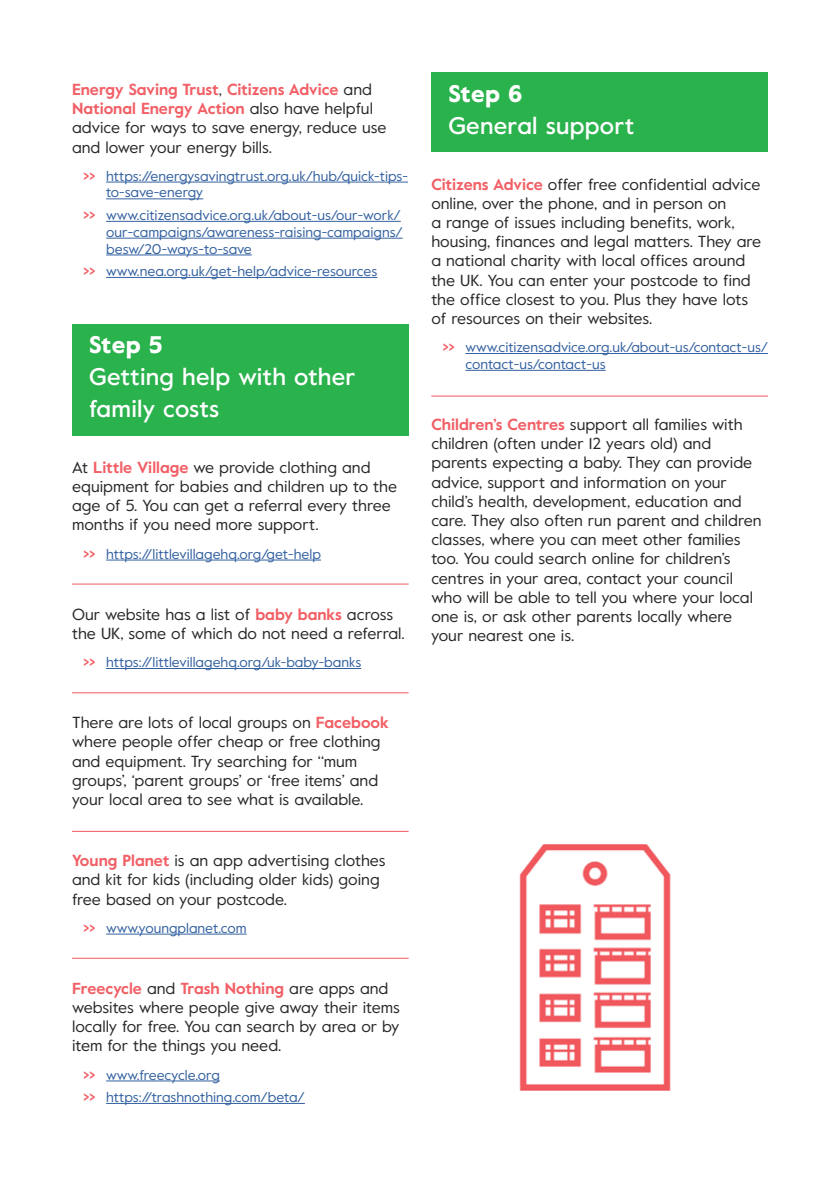
<style>
.page{position:relative;width:840px;height:1191px;background:#fff}
.page>*{position:absolute;margin:0;border:0;box-sizing:border-box;transform-origin:0 0}
.t1{font:500 24px/32px "Value";letter-spacing:.01em;color:#fff}
.t2{font:900 24px "Value";letter-spacing:.01em;color:#fff}
.t3{font:16px/19.2px "Value";color:#282827}
.t4{font:14px/16.8px "Value";color:#3361a0}
.s1{font-weight:700;color:#f16066}
</style>
<div class="page">
<div style="left:431px;top:72px;width:336px;height:79px;background:#2ab24d"></div>
<div style="left:72px;top:324px;width:336px;height:111px;background:#2ab24d"></div>
<hr style="left:106px;top:182px;width:302px;height:1px;background:#3361a0">
<hr style="left:106px;top:198px;width:97px;height:1px;background:#3361a0">
<hr style="left:106px;top:221px;width:294px;height:1px;background:#3361a0">
<hr style="left:106px;top:238px;width:296px;height:1px;background:#3361a0">
<hr style="left:106px;top:255px;width:146px;height:1px;background:#3361a0">
<hr style="left:106px;top:277px;width:271px;height:1px;background:#3361a0">
<hr style="left:106px;top:559px;width:215px;height:1px;background:#3361a0">
<hr style="left:106px;top:668px;width:255px;height:1px;background:#3361a0">
<hr style="left:106px;top:933px;width:140px;height:1px;background:#3361a0">
<hr style="left:106px;top:1080px;width:114px;height:1px;background:#3361a0">
<hr style="left:106px;top:1103px;width:199px;height:1px;background:#3361a0">
<hr style="left:465px;top:353px;width:302px;height:1px;background:#3361a0">
<hr style="left:465px;top:370px;width:140px;height:1px;background:#3361a0">
<hr style="left:72px;top:583px;width:336px;height:1px;background:#f0585e">
<hr style="left:72px;top:692px;width:336px;height:1px;background:#f0585e">
<hr style="left:72px;top:831px;width:336px;height:1px;background:#f0585e">
<hr style="left:431px;top:395px;width:336px;height:1px;background:#f0585e">
<hr style="left:72px;top:957px;width:336px;height:1px;background:#f0585e">
<img style="left:519px;top:844px;width:152px;height:247px">
<p class="t3" style="left:72px;top:79px;width:316px"><span class="s1">Energy Saving Trust</span>, <span class="s1">Citizens Advice</span> and <span class="s1">National Energy Action</span> also have helpful advice for ways to save energy, reduce use and lower your energy bills.</p>
<p class="t4" style="left:106px;top:167px;width:303px;text-indent:-23px"><span class="s1">&gt;&gt;</span> https://energysavingtrust.org.uk/hub/quick-tips&shy;to-save-energy</p>
<p class="t4" style="left:106px;top:206px;width:298px;text-indent:-23px"><span class="s1">&gt;&gt;</span> www.citizensadvice.org.uk/about-us/our-work/ our-campaigns/awareness-raising-campaigns/ besw/20-ways-to-save</p>
<p class="t4" style="left:83px;top:262px;width:295px"><span class="s1">&gt;&gt;</span> www.nea.org.uk/get-help/advice-resources</p>
<h1 class="t2" style="left:89px;top:328px;width:75px">Step 5</h1>
<h1 class="t1" style="left:89px;top:361px;width:267px">Getting help with other family costs</h1>
<p class="t3" style="left:72px;top:457px;width:326px">At <span class="s1">Little Village</span> we provide clothing and equipment for babies and children up to the age of 5. You can get a referral every three months if you need more support.</p>
<p class="t4" style="left:83px;top:545px;width:239px"><span class="s1">&gt;&gt;</span> https://littlevillagehq.org/get-help</p>
<p class="t3" style="left:72px;top:604px;width:334px">Our website has a list of <span class="s1">baby banks</span> across the UK, some of which do not need a referral.</p>
<p class="t4" style="left:83px;top:653px;width:279px"><span class="s1">&gt;&gt;</span> https://littlevillagehq.org/uk-baby-banks</p>
<p class="t3" style="left:72px;top:712px;width:318px">There are lots of local groups on <span class="s1">Facebook </span>where people offer cheap or free clothing and equipment. Try searching for ‘‘mum groups’, ‘parent groups’ or ‘free items’ and your local area to see what is available.</p>
<p class="t3" style="left:72px;top:850px;width:315px"><span class="s1">Young Planet</span> is an app advertising clothes and kit for kids (including older kids) going free based on your postcode.</p>
<p class="t4" style="left:83px;top:919px;width:165px"><span class="s1">&gt;&gt;</span> www.youngplanet.com</p>
<p class="t3" style="left:72px;top:978px;width:329px"><span class="s1">Freecycle</span> and <span class="s1">Trash Nothing</span> are apps and websites where people give away their items locally for free. You can search by area or by item for the things you need.</p>
<p class="t4" style="left:83px;top:1063px;width:223px;line-height:22.4px"><span class="s1">&gt;&gt;</span> www.freecycle.org<br><span class="s1">&gt;&gt;</span> https://trashnothing.com/beta/</p>
<h1 class="t2" style="left:448px;top:77px;width:75px">Step 6</h1>
<h1 class="t1" style="left:448px;top:109px;width:187px">General support</h1>
<p class="t3" style="left:431px;top:174px;width:331px"><span class="s1">Citizens Advice</span> offer free confidential advice online, over the phone, and in person on<br>a range of issues including benefits, work, housing, finances and legal matters. They are a national charity with local offices around the UK. You can enter your postcode to find the office closest to you. Plus they have lots of resources on their websites.</p>
<p class="t4" style="left:465px;top:338px;width:304px;text-indent:-23px"><span class="s1">&gt;&gt;</span> www.citizensadvice.org.uk/about-us/contact-us/ contact-us/contact-us</p>
<p class="t3" style="left:431px;top:414px;width:331px"><span class="s1">Children’s Centres</span> support all families with children (often under 12 years old) and parents expecting a baby. They can provide advice, support and information on your child’s health, development, education and care. They also often run parent and children classes, where you can meet other families too. You could search online for children’s centres in your area, contact your council who will be able to tell you where your local one is, or ask other parents locally where your nearest one is.</p>
</div>
